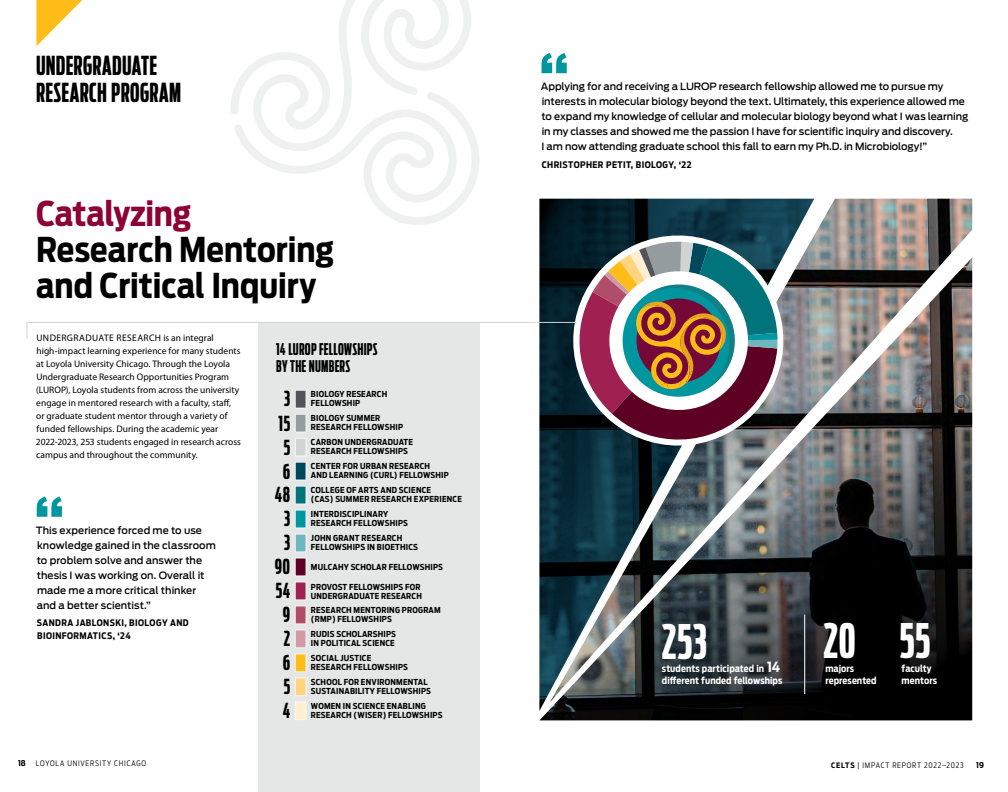
<style>
.page{position:relative;width:1008px;height:792px;background:#fff}
.page>*{position:absolute;margin:0;border:0;box-sizing:border-box;transform-origin:0 0}
.t1{font:700 60px "Antenna";color:#0096a0}
.t2{font:700 47.2px "Antenna Comp";letter-spacing:.01em;color:#fff}
.t3{font:700 34px/36px "Antenna Cond";color:#000}
.t4{font:700 34px "Antenna Cond";letter-spacing:-.01em;color:#8d0134}
.t5{font:700 26px/27.2px "Antenna Comp";letter-spacing:.015em;color:#000}
.t6{font:700 20.6px/24px "Antenna Comp";letter-spacing:.025em;color:#000;text-align:center}
.t7{font:700 16px/17px "Antenna Comp";letter-spacing:.01em;color:#000}
.t8{font:500 10px/15px "Antenna";letter-spacing:-.005em;color:#000}
.t9{font:9.5px/13px "Myriad Pro";color:#000}
.t10{font:700 9.5px/12px "Antenna Cond";letter-spacing:.005em;color:#fff}
.t11{font:700 9px/13px "Antenna Cond";letter-spacing:.04em;color:#000}
.t12{font:700 8.2px/9px "Antenna Cond";letter-spacing:.025em;color:#000}
.t13{font:700 8px "Antenna Cond";color:#000}
.t14{font:300 7.5px "Antenna Cond";letter-spacing:.105em;color:#000}
.s1{font-size:14px}
.s2{font-weight:700}
</style>
<div class="page">
<div style="left:258px;top:322px;width:221px;height:470px;background:#e4e7e6"></div>
<svg style="left:36px;top:0;width:46px;height:46px"></svg>
<img style="left:539px;top:198px;width:434px;height:523px">
<svg style="left:295px;top:702px;width:11px;height:18px"></svg>
<svg style="left:295px;top:678px;width:11px;height:18px"></svg>
<svg style="left:295px;top:654px;width:11px;height:18px"></svg>
<svg style="left:295px;top:630px;width:11px;height:18px"></svg>
<svg style="left:295px;top:606px;width:11px;height:18px"></svg>
<svg style="left:295px;top:582px;width:11px;height:18px"></svg>
<svg style="left:295px;top:558px;width:11px;height:18px"></svg>
<svg style="left:295px;top:534px;width:11px;height:18px"></svg>
<svg style="left:295px;top:510px;width:11px;height:18px"></svg>
<svg style="left:295px;top:486px;width:11px;height:18px"></svg>
<svg style="left:295px;top:462px;width:11px;height:18px"></svg>
<svg style="left:559px;top:221px;width:239px;height:239px"></svg>
<svg style="left:27px;top:241px;width:751px;height:215px"></svg>
<hr style="left:804px;top:615px;width:1px;height:79px;background:#fff">
<svg style="left:249px;top:135px;width:230px;height:90px"></svg>
<svg style="left:231px;top:0;width:243px;height:152px"></svg>
<h3 class="t5" style="left:36px;top:52px;width:147px">UNDERGRADUATE<br>RESEARCH PROGRAM</h3>
<h3 class="t4" style="left:36px;top:191px;width:157px">Catalyzing</h3>
<h3 class="t3" style="left:36px;top:231px;width:300px">Research Mentoring and Critical Inquiry</h3>
<p class="t9" style="left:36px;top:331px;width:207px">UNDERGRADUATE RESEARCH is an integral high-impact learning experience for many students at Loyola University Chicago. Through the Loyola Undergraduate Research Opportunities Program (LUROP), Loyola students from across the university engage in mentored research with a faculty, staff, or graduate student mentor through a variety of funded fellowships. During the academic year 2022-2023, 253 students engaged in research across campus and throughout the community.</p>
<h1 class="t1" style="left:33px;top:477px;width:33px">“</h1>
<p class="t8" style="left:36px;top:523px;width:182px">This experience forced me to use knowledge gained in the classroom to problem solve and answer the thesis I was working on. Overall it made me a more critical thinker and a better scientist.”</p>
<p class="t11" style="left:37px;top:617px;width:153px">SANDRA JABLONSKI, BIOLOGY AND<br>BIOINFORMATICS, ‘24</p>
<h3 class="t7" style="left:276px;top:341px;width:103px">14 LUROP FELLOWSHIPS<br>BY THE NUMBERS</h3>
<h3 class="t6" style="left:284px;top:387px;width:8px">3</h3>
<h3 class="t6" style="left:275px;top:411px;width:17px">15<br>5<br>6<br>48<br>3<br>3<br>90<br>54<br>9<br>2<br>6<br>5<br>4</h3>
<p class="t12" style="left:311px;top:390px;width:78px">BIOLOGY RESEARCH<br>FELLOWSHIP</p>
<p class="t12" style="left:311px;top:414px;width:94px">BIOLOGY SUMMER<br>RESEARCH FELLOWSHIP</p>
<p class="t12" style="left:311px;top:438px;width:104px">CARBON UNDERGRADUATE<br>RESEARCH FELLOWSHIPS</p>
<p class="t12" style="left:311px;top:462px;width:139px">CENTER FOR URBAN RESEARCH<br>AND LEARNING (CURL) FELLOWSHIP</p>
<p class="t12" style="left:311px;top:486px;width:153px">COLLEGE OF ARTS AND SCIENCE<br>(CAS) SUMMER RESEARCH EXPERIENCE</p>
<p class="t12" style="left:311px;top:510px;width:98px">INTERDISCIPLINARY<br>RESEARCH FELLOWSHIPS</p>
<p class="t12" style="left:311px;top:533px;width:108px">JOHN GRANT RESEARCH<br>FELLOWSHIPS IN BIOETHICS</p>
<p class="t12" style="left:311px;top:562px;width:134px">MULCAHY SCHOLAR FELLOWSHIPS</p>
<p class="t12" style="left:311px;top:582px;width:113px">PROVOST FELLOWSHIPS FOR<br>UNDERGRADUATE RESEARCH</p>
<p class="t12" style="left:311px;top:606px;width:131px">RESEARCH MENTORING PROGRAM (RMP) FELLOWSHIPS</p>
<p class="t12" style="left:311px;top:629px;width:87px">RUDIS SCHOLARSHIPS<br>IN POLITICAL SCIENCE</p>
<p class="t12" style="left:311px;top:653px;width:98px">SOCIAL JUSTICE<br>RESEARCH FELLOWSHIPS</p>
<p class="t12" style="left:311px;top:678px;width:122px">SCHOOL FOR ENVIRONMENTAL<br>SUSTAINABILITY FELLOWSHIPS</p>
<p class="t12" style="left:311px;top:701px;width:133px">WOMEN IN SCIENCE ENABLING<br>RESEARCH (WISER) FELLOWSHIPS</p>
<h1 class="t1" style="left:538px;top:34px;width:33px">“</h1>
<p class="t8" style="left:541px;top:79px;width:429px">Applying for and receiving a LUROP research fellowship allowed me to pursue my interests in molecular biology beyond the text. Ultimately, this experience allowed me to expand my knowledge of cellular and molecular biology beyond what I was learning in my classes and showed me the passion I have for scientific inquiry and discovery.<br>I am now attending graduate school this fall to earn my Ph.D. in Microbiology!”</p>
<p class="t11" style="left:542px;top:158px;width:151px">CHRISTOPHER PETIT, BIOLOGY, ‘22</p>
<h2 class="t2" style="left:662px;top:613px;width:47px">253</h2>
<p class="t10" style="left:662px;top:662px;width:122px">students participated in <span class="s1">14 </span>different funded fellowships</p>
<h2 class="t2" style="left:823px;top:612px;width:34px">20</h2>
<p class="t10" style="left:825px;top:663px;width:53px">majors represented</p>
<h2 class="t2" style="left:900px;top:612px;width:32px">55</h2>
<p class="t10" style="left:902px;top:663px;width:37px">faculty mentors</p>
<p class="t13" style="left:18px;top:758px;width:9px">18</p>
<p class="t14" style="left:36px;top:759px;width:112px">LOYOLA UNIVERSITY CHICAGO</p>
<p class="t14" style="left:831px;top:760px;width:134px"><span class="s2">CELTS</span> | IMPACT REPORT 2022–2023</p>
<p class="t13" style="left:976px;top:760px;width:9px">19</p>
</div>
